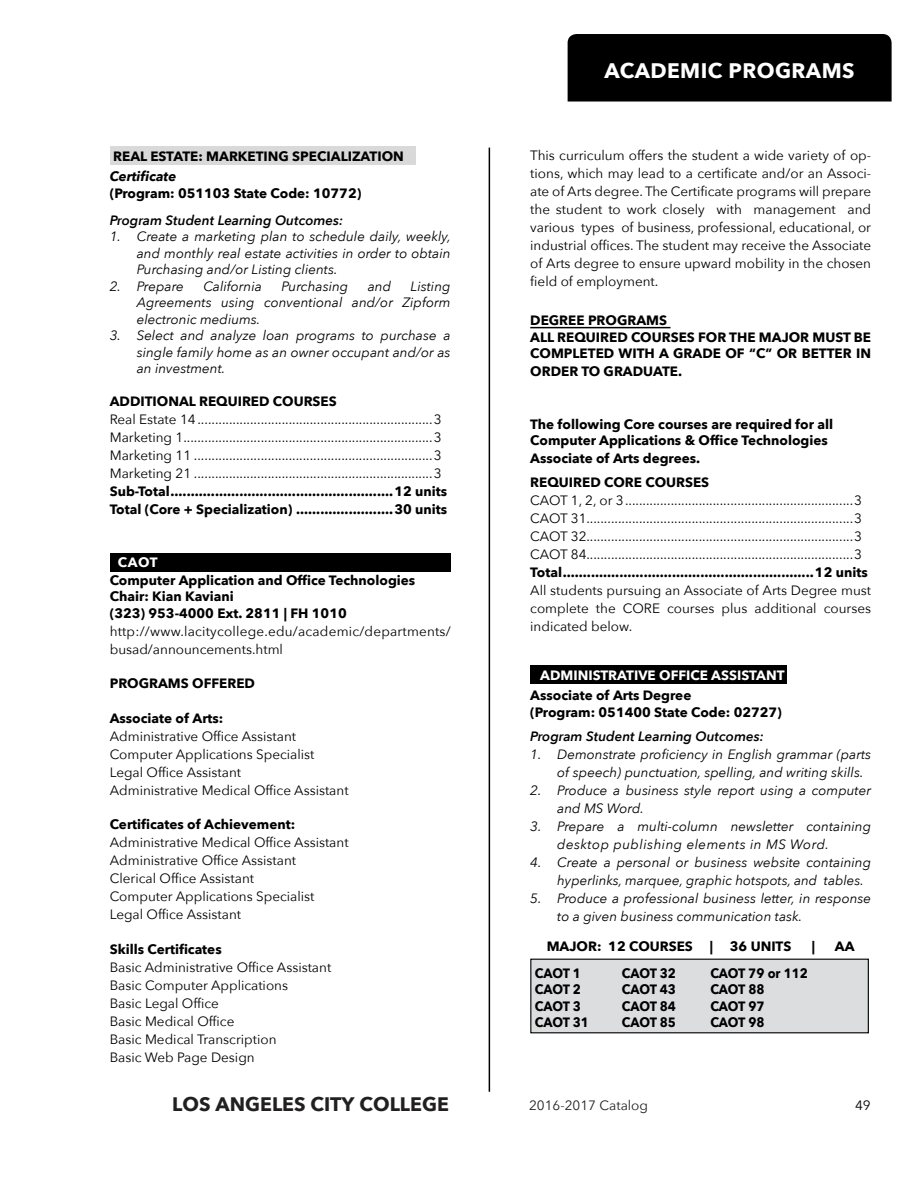
<style>
.page{position:relative;width:918px;height:1188px;background:#fff}
.page>*{position:absolute;margin:0;border:0;box-sizing:border-box;transform-origin:0 0}
.t1{font:700 21px "Avenir Next";letter-spacing:.02em;color:#fff}
.t2{font:700 19.5px "Avenir Next";color:#221f1f}
.t3{font:13.5px/18px "Avenir Next";color:#000;text-align:justify}
.t4{font:700 13.5px/16.5px "Avenir Next";color:#000}
.t5{font:italic 13.5px/16.5px "Avenir Next";color:#000}
.t6{font:700 13.5px "Avenir Next";color:#000;scale:.93 1}
.t7{font:italic 600 13.5px "Avenir Next";color:#000}
.t8{font:700 13.5px "Avenir Next";color:#fff}
.t9{font:13.5px "Avenir Next";color:#221f1f}
.t10{font:italic 700 13.5px "Avenir Next";color:#000}
</style>
<div class="page">
<hr style="left:489px;top:148px;width:1px;height:944px;background:#000">
<div style="left:568px;top:34px;width:324px;height:68px;background:#000"></div>
<div style="left:110px;top:553px;width:341px;height:19px;background:#000"></div>
<div style="left:110px;top:147px;width:306px;height:18px;background:#d9d9d9"></div>
<hr style="left:530px;top:327px;width:141px;height:1px;background:#000">
<div style="left:530px;top:666px;width:257px;height:18px;background:#000"></div>
<div style="left:531px;top:959px;width:337px;height:74px;background:#dcddde"></div>
<div style="left:530px;top:959px;width:339px;height:74px;border:1px solid #000"></div>
<p class="t4" style="left:113px;top:148px;width:292px">REAL ESTATE: MARKETING SPECIALIZATION</p>
<p class="t10" style="left:110px;top:165px;width:68px">Certificate</p>
<p class="t4" style="left:110px;top:185px;width:253px">(Program: 051103 State Code: 10772)</p>
<p class="t7" style="left:110px;top:209px;width:235px">Program Student Learning Outcomes:</p>
<p class="t5" style="left:137px;top:228px;width:316px;text-align:justify;text-indent:-27px">1. Create a marketing plan to schedule daily, weekly, and monthly real estate activities in order to obtain Purchasing and/or Listing clients.</p>
<p class="t5" style="left:110px;top:277px;width:76px">2. Prepare</p>
<p class="t5" style="left:203px;top:277px;width:60px">California</p>
<p class="t5" style="left:281px;top:277px;width:68px">Purchasing</p>
<p class="t5" style="left:368px;top:277px;width:25px">and</p>
<p class="t5" style="left:137px;top:277px;width:315px;text-align:justify;text-indent:274px">Listing Agreements using conventional and/or Zipform electronic mediums.</p>
<p class="t5" style="left:137px;top:327px;width:315px;text-align:justify;text-indent:-27px">3. Select and analyze loan programs to purchase a single family home as an owner occupant and/or as an investment.</p>
<p class="t4" style="left:110px;top:393px;width:229px">ADDITIONAL REQUIRED COURSES</p>
<p class="t3" style="left:110px;top:410px;width:333px">Real Estate 14...................................................................3<br>Marketing 1.......................................................................3<br>Marketing 11 ....................................................................3<br>Marketing 21 ....................................................................3</p>
<p class="t4" style="left:110px;top:482px;width:339px;line-height:18px">Sub-Total.......................................................12 units<br>Total (Core + Specialization) ........................30 units</p>
<p class="t8" style="left:118px;top:550px;width:41px">CAOT</p>
<p class="t4" style="left:110px;top:572px;width:307px">Computer Application and Office Technologies<br>Chair: Kian Kaviani<br>(323) 953-4000 Ext. 2811 | FH 1010</p>
<p class="t3" style="left:110px;top:621px;width:343px">http://www.lacitycollege.edu/academic/departments/ busad/announcements.html</p>
<p class="t4" style="left:110px;top:675px;width:147px">PROGRAMS OFFERED</p>
<p class="t4" style="left:110px;top:710px;width:115px">Associate of Arts:</p>
<p class="t3" style="left:110px;top:726px;width:240px;text-align:left">Administrative Office Assistant Computer Applications Specialist Legal Office Assistant<br>Administrative Medical Office Assistant</p>
<p class="t4" style="left:110px;top:816px;width:187px">Certificates of Achievement:</p>
<p class="t3" style="left:110px;top:833px;width:240px;text-align:left">Administrative Medical Office Assistant<br>Administrative Office Assistant<br>Clerical Office Assistant<br>Computer Applications Specialist<br>Legal Office Assistant</p>
<p class="t4" style="left:110px;top:941px;width:113px">Skills Certificates</p>
<p class="t3" style="left:110px;top:957px;width:223px;text-align:left">Basic Administrative Office Assistant<br>Basic Computer Applications<br>Basic Legal Office<br>Basic Medical Office<br>Basic Medical Transcription<br>Basic Web Page Design</p>
<h1 class="t1" style="left:605px;top:53px;width:252px">ACADEMIC PROGRAMS</h1>
<p class="t3" style="left:530px;top:146px;width:342px">This curriculum offers the student a wide variety of op&shy;tions, which may lead to a certificate and/or an Associ&shy;ate of Arts degree. The Certificate programs will prepare the student to work closely with management and various types of business, professional, educational, or industrial offices. The student may receive the Associate of Arts degree to ensure upward mobility in the chosen field of employment.</p>
<p class="t4" style="left:530px;top:312px;width:342px">DEGREE PROGRAMS<br>ALL REQUIRED COURSES FOR THE MAJOR MUST BE<br>COMPLETED WITH A GRADE OF “C” OR BETTER IN</p>
<p class="t4" style="left:530px;top:363px;width:153px">ORDER TO GRADUATE.</p>
<p class="t4" style="left:530px;top:416px;width:304px">The following Core courses are required for all<br>Computer Applications &amp; Office Technologies</p>
<p class="t4" style="left:530px;top:446px;width:180px;line-height:24px">Associate of Arts degrees.<br>REQUIRED CORE COURSES</p>
<p class="t3" style="left:530px;top:491px;width:333px">CAOT 1, 2, or 3.................................................................3<br>CAOT 31............................................................................3<br>CAOT 32............................................................................3<br>CAOT 84............................................................................3</p>
<p class="t4" style="left:530px;top:564px;width:339px">Total..............................................................12 units</p>
<p class="t3" style="left:530px;top:581px;width:342px">All students pursuing an Associate of Arts Degree must complete the CORE courses plus additional courses indicated below.</p>
<p class="t8" style="left:540px;top:664px;width:246px">ADMINISTRATIVE OFFICE ASSISTANT</p>
<p class="t4" style="left:530px;top:687px;width:253px">Associate of Arts Degree<br>(Program: 051400 State Code: 02727)</p>
<p class="t7" style="left:530px;top:725px;width:235px">Program Student Learning Outcomes:</p>
<p class="t5" style="left:557px;top:745px;width:315px;line-height:18px;text-indent:-27px">1. Demonstrate proficiency in English grammar (parts of speech) punctuation, spelling, and writing skills.</p>
<p class="t5" style="left:557px;top:781px;width:315px;line-height:18px;text-indent:-27px">2. Produce a business style report using a computer and MS Word.</p>
<p class="t5" style="left:557px;top:817px;width:315px;line-height:18px;text-indent:-27px">3. Prepare a multi-column newsletter containing desktop publishing elements in MS Word.</p>
<p class="t5" style="left:557px;top:853px;width:315px;line-height:18px;text-indent:-27px">4. Create a personal or business website containing hyperlinks, marquee, graphic hotspots, and tables.</p>
<p class="t5" style="left:557px;top:889px;width:315px;line-height:18px;text-indent:-27px">5. Produce a professional business letter, in response to a given business communication task.</p>
<p class="t4" style="left:547px;top:938px;width:148px">MAJOR: 12 COURSES</p>
<p class="t4" style="left:710px;top:938px;width:5px">|</p>
<p class="t4" style="left:730px;top:938px;width:63px">36 UNITS</p>
<p class="t4" style="left:812px;top:938px;width:5px">|</p>
<p class="t4" style="left:835px;top:938px;width:21px">AA</p>
<p class="t6" style="left:535px;top:962px;width:51px">CAOT 1</p>
<p class="t6" style="left:622px;top:962px;width:60px">CAOT 32</p>
<p class="t6" style="left:710px;top:962px;width:107px">CAOT 79 or 112</p>
<p class="t6" style="left:535px;top:978px;width:51px">CAOT 2</p>
<p class="t6" style="left:622px;top:978px;width:60px">CAOT 43</p>
<p class="t6" style="left:710px;top:978px;width:60px">CAOT 88</p>
<p class="t6" style="left:535px;top:995px;width:51px">CAOT 3</p>
<p class="t6" style="left:622px;top:995px;width:60px">CAOT 84</p>
<p class="t6" style="left:710px;top:995px;width:60px">CAOT 97</p>
<p class="t6" style="left:535px;top:1011px;width:60px">CAOT 31</p>
<p class="t6" style="left:622px;top:1011px;width:60px">CAOT 85</p>
<p class="t6" style="left:710px;top:1011px;width:60px">CAOT 98</p>
<h2 class="t2" style="left:172px;top:1088px;width:278px">LOS ANGELES CITY COLLEGE</h2>
<p class="t9" style="left:529px;top:1094px;width:120px">2016-2017 Catalog</p>
<p class="t3" style="left:855px;top:1096px;width:17px">49</p>
</div>
